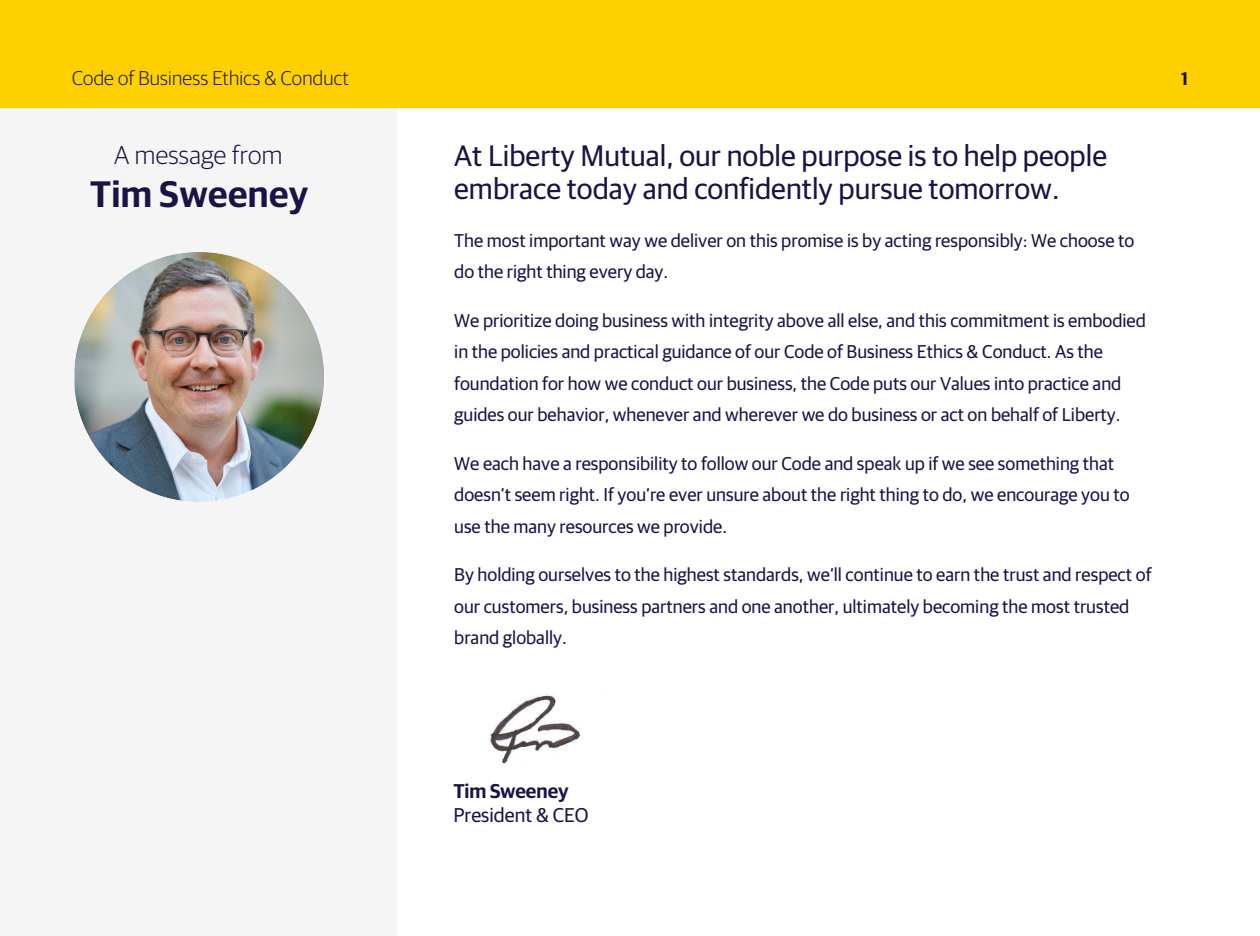
<style>
.page{position:relative;width:1260px;height:936px;background:#fff}
.page>*{position:absolute;margin:0;border:0;box-sizing:border-box;transform-origin:0 0}
.t1{font:600 37px "Guardian Sans";letter-spacing:.01em;color:#1a1446}
.t2{font:29.8px/32.8px "Guardian Sans";color:#1a1446}
.t3{font:300 26px "Guardian Sans";letter-spacing:.01em;color:#1a1446}
.t4{font:300 20px "Guardian Sans";letter-spacing:.01em;color:#1a1446}
.t5{font:20px "Guardian Sans";color:#1a1446}
.t6{font:600 20px "Guardian Sans";letter-spacing:-.005em;color:#1a1446}
.t7{font:18.6px/31.6px "Guardian Sans";color:#1a1446}
.t8{font:600 18.4px "Guardian Sans";color:#1a1446}
</style>
<div class="page">
<div style="left:0;top:108px;width:396px;height:828px;background:#f5f5f5"></div>
<img style="left:489px;top:694px;width:92px;height:71px">
<div style="left:0;top:0;width:1260px;height:108px;background:#ffd000"></div>
<img style="left:74px;top:253px;width:249px;height:249px">
<p class="t4" style="left:72px;top:64px;width:279px">Code of Business Ethics &amp; Conduct</p>
<p class="t8" style="left:1181px;top:65px;width:8px">1</p>
<h3 class="t3" style="left:114px;top:137px;width:170px">A message from</h3>
<h1 class="t1" style="left:90px;top:167px;width:220px">Tim Sweeney</h1>
<h2 class="t2" style="left:454px;top:138px;width:654px">At Liberty Mutual, our noble purpose is to help people embrace today and confidently pursue tomorrow.</h2>
<p class="t7" style="left:454px;top:223px;width:682px">The most important way we deliver on this promise is by acting responsibly: We choose to do the right thing every day.</p>
<p class="t7" style="left:454px;top:303px;width:693px">We prioritize doing business with integrity above all else, and this commitment is embodied in the policies and practical guidance of our Code of Business Ethics &amp; Conduct. As the foundation for how we conduct our business, the Code puts our Values into practice and guides our behavior, whenever and wherever we do business or act on behalf of Liberty.</p>
<p class="t7" style="left:454px;top:446px;width:677px">We each have a responsibility to follow our Code and speak up if we see something that doesn’t seem right. If you’re ever unsure about the right thing to do, we encourage you to use the many resources we provide.</p>
<p class="t7" style="left:454px;top:557px;width:699px">By holding ourselves to the highest standards, we’ll continue to earn the trust and respect of our customers, business partners and one another, ultimately becoming the most trusted brand globally.</p>
<p class="t6" style="left:454px;top:777px;width:116px">Tim Sweeney</p>
<p class="t5" style="left:454px;top:801px;width:137px">President &amp; CEO</p>
</div>
